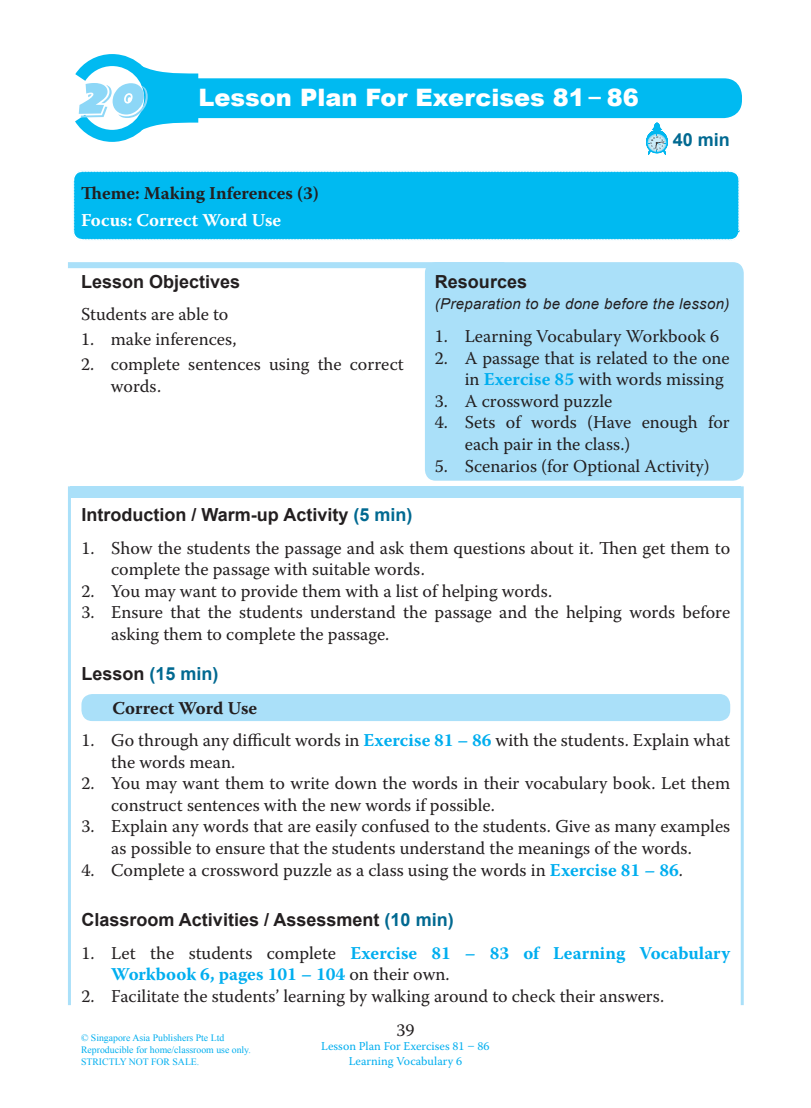
<style>
.page{position:relative;width:811px;height:1108px;background:#fff}
.page>*{position:absolute;margin:0;border:0;box-sizing:border-box;transform-origin:0 0}
.t1{font:54px "Bertram";color:#8dd7f7}
.Exercise_Title{font:900 24px "Arial";color:#fff}
._1{font:18px/21.6px "Warnock Pro";color:#231f20}
.little_title{font:700 18px "Arial";color:#231f20}
._1-2{font:700 18px/21.6px "Warnock Pro";color:#00aeef}
.t2{font:700 18px "Warnock Pro";color:#231f20}
.t3{font:700 18px "Warnock Pro";color:#fff}
.little_title-2{font:700 18px "Arial";color:#006991}
.t4{font:italic 15px "Arial";letter-spacing:.02em;color:#231f20}
.t5{font:12px "Warnock Pro";color:#00aeef}
.t6{font:9.75px/11.7px "Times New Roman";color:#00aeef}
.s1{font-weight:700;color:#00aeef}
.s2{color:#006991}
.s3{color:#231f20}
.s4{font-weight:400;color:#231f20}
</style>
<div class="page">
<svg style="left:73px;top:170px;width:667px;height:71px;background:#0ebdf1"></svg>
<div style="left:70px;top:486px;width:670px;height:11px;background:#aae0f9"></div>
<div style="left:424px;top:262px;width:319px;height:218px;background:#aae0f9;border-radius:11px"></div>
<div style="left:68px;top:262px;width:436px;height:6px;background:#aae0f9"></div>
<div style="left:81px;top:693px;width:648px;height:27px;background:#aae0f9;border-radius:11px"></div>
<svg style="left:646px;top:123px;width:21px;height:32px"></svg>
<div style="left:146px;top:78px;width:595px;height:40px;background:#00baf1;border-radius:18px"></div>
<svg style="left:75px;top:54px;width:135px;height:88px"></svg>
<p class="t1" style="left:79px;top:70px;width:70px">20</p>
<p class="Exercise_Title" style="left:198px;top:82px;width:441px">Lesson Plan For Exercises 81 – 86</p>
<p class="t2" style="left:81px;top:182px;width:239px">Theme : Making Inferences (3)</p>
<p class="t3" style="left:81px;top:209px;width:201px">Focus: Correct Word Use</p>
<p class="little_title-2" style="left:672px;top:128px;width:59px">40 min</p>
<p class="little_title" style="left:81px;top:269px;width:161px">Lesson Objectives</p>
<p class="_1" style="left:81px;top:303px;width:149px">Students are able to</p>
<p class="_1" style="left:81px;top:328px;width:157px">1. make inferences,</p>
<p class="_1" style="left:111px;top:353px;width:294px;text-indent:-30px">2. complete sentences using the correct words.</p>
<p class="little_title" style="left:434px;top:269px;width:94px">Resources</p>
<p class="t4" style="left:434px;top:294px;width:296px">(Preparation to be done before the lesson)</p>
<p class="_1" style="left:434px;top:325px;width:285px">1. Learning Vocabulary Workbook 6</p>
<p class="_1" style="left:464px;top:346px;width:266px;text-indent:-30px">2. A passage that is related to the one in <span class="s1">Exercise 85</span> with words missing</p>
<p class="_1" style="left:434px;top:389px;width:179px">3. A crossword puzzle</p>
<p class="_1" style="left:464px;top:411px;width:266px;text-indent:-30px">4. Sets of words (Have enough for each pair in the class.)</p>
<p class="_1" style="left:434px;top:454px;width:276px">5. Scenarios (for Optional Activity)</p>
<p class="little_title" style="left:81px;top:502px;width:332px">Introduction / Warm-up Activity <span class="s2">(5 min)</span></p>
<p class="_1" style="left:111px;top:536px;width:620px;text-indent:-30px">1. Show the students the passage and ask them questions about it. Then get them to complete the passage with suitable words.</p>
<p class="_1" style="left:81px;top:579px;width:472px">2. You may want to provide them with a list of helping words.</p>
<p class="_1" style="left:111px;top:601px;width:620px;text-indent:-30px">3. Ensure that the students understand the passage and the helping words before asking them to complete the passage.</p>
<p class="little_title-2" style="left:81px;top:661px;width:139px"><span class="s3">Lesson</span> (15 min)</p>
<p class="t2" style="left:112px;top:697px;width:146px">Correct Word Use</p>
<p class="_1" style="left:111px;top:728px;width:620px;text-indent:-30px">1. Go through any difficult words in <span class="s1">Exercise 81 – 86</span> with the students. Explain what the words mean.</p>
<p class="_1" style="left:111px;top:771px;width:620px;text-indent:-30px">2. You may want them to write down the words in their vocabulary book. Let them construct sentences with the new words if possible.</p>
<p class="_1" style="left:81px;top:815px;width:650px;text-align:center">3. Explain any words that are easily confused to the students. Give as many examples as possible to ensure that the students understand the meanings of the words.</p>
<p class="_1" style="left:81px;top:858px;width:602px">4. Complete a crossword puzzle as a class using the words in <span class="s1">Exercise 81 – 86</span>.</p>
<p class="little_title" style="left:81px;top:907px;width:373px">Classroom Activities / Assessment <span class="s2">(10 min)</span></p>
<p class="_1-2" style="left:111px;top:941px;width:620px;text-indent:-30px"><span class="s4">1. Let the students complete</span> Exercise 81 – 83 of Learning Vocabulary<br>Workbook 6, pages 101 – 104 <span class="s4">on their own.</span></p>
<p class="_1" style="left:81px;top:984px;width:584px">2. Facilitate the students’ learning by walking around to check their answers.</p>
<p class="t6" style="left:81px;top:1031px;width:171px">© Singapore Asia Publishers Pte Ltd<br>Reproducible for home/classroom use only.<br>STRICTLY NOT FOR SALE.</p>
<p class="_1" style="left:396px;top:1018px;width:18px">39</p>
<p class="t5" style="left:321px;top:1038px;width:170px">Lesson Plan For Exercises 81 – 86</p>
<p class="t5" style="left:348px;top:1052px;width:115px">Learning Vocabulary 6</p>
</div>
